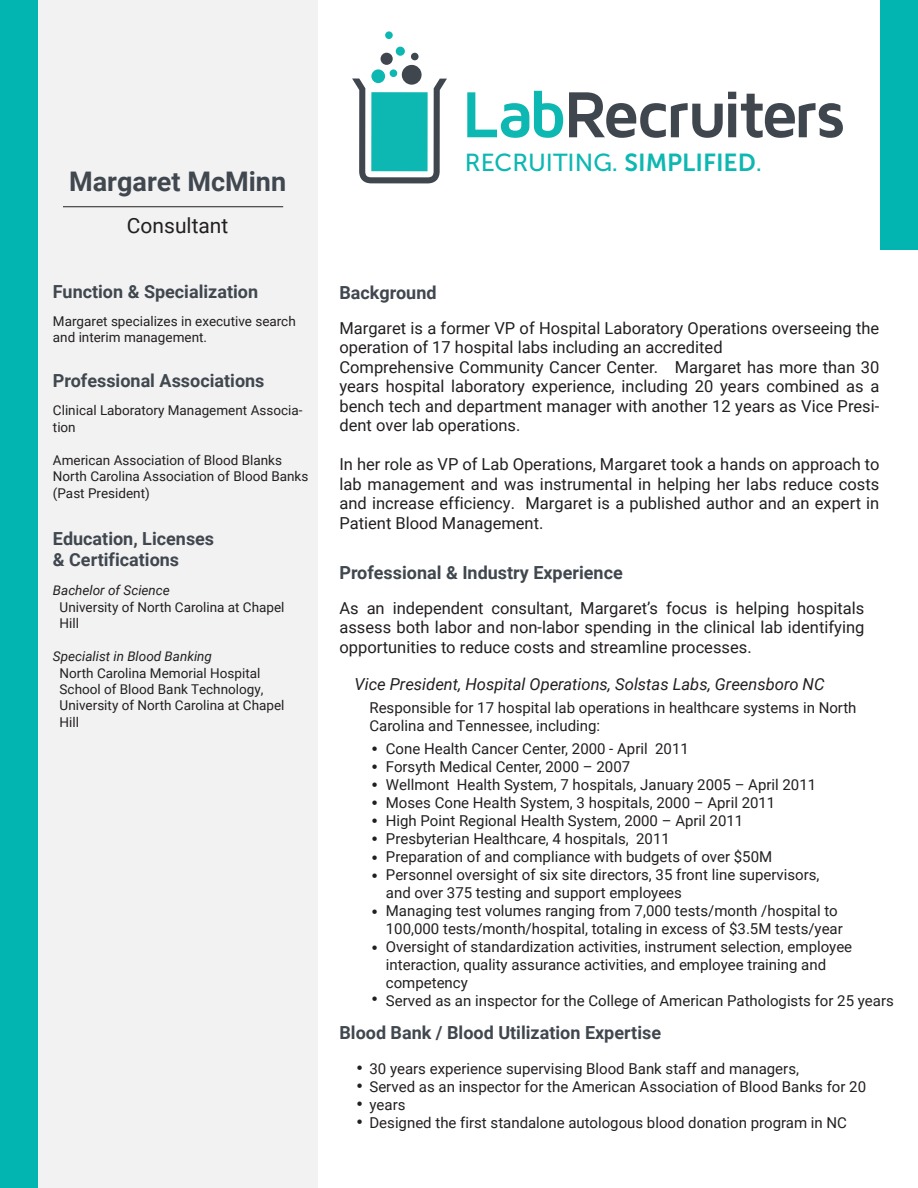
<style>
.page{position:relative;width:918px;height:1188px;background:#fff}
.page>*{position:absolute;margin:0;border:0;box-sizing:border-box;transform-origin:0 0}
.t1{font:700 67.35px "Maven Pro";letter-spacing:-.055em;color:#3f464d}
.t2{font:700 27px "Roboto";color:#40474f}
.t3{font:24.6px "Museo Sans 500";color:#0db7b2}
.t4{font:21px "Roboto";color:#231f20}
.t5{font:700 18px/21px "Roboto";color:#40474f}
.t6{font:16.5px/19.5px "Roboto";color:#231f20;text-align:justify}
.t7{font:italic 16.5px "Roboto";color:#231f20}
.t8{font:15px/18px "Roboto";color:#231f20}
.t9{font:15px "Bodoni Svty Two ITCTT";color:#231f20}
.t10{font:13.5px/16.5px "Roboto";color:#231f20}
.t11{font:italic 13.5px "Roboto";color:#231f20}
.s1{color:#0db7b2}
.s2{font-family:"Museo Sans 700"}
.s3{font-family:"Bodoni Svty Two ITCTT"}
</style>
<div class="page">
<div style="left:18px;top:0;width:300px;height:1188px;background:#f2f2f3"></div>
<div style="left:0;top:0;width:37px;height:1188px;background:#03b5b1"></div>
<hr style="left:63px;top:206px;width:220px;height:1px;background:#231f20">
<div style="left:881px;top:0;width:37px;height:250px;background:#03b5b1"></div>
<svg style="left:352px;top:79px;width:95px;height:104px"></svg>
<div style="left:402px;top:65px;width:20px;height:20px;background:#3f464d;border-radius:50%"></div>
<div style="left:411px;top:53px;width:8px;height:7px;background:#3f464d;border-radius:50%"></div>
<div style="left:390px;top:69px;width:7px;height:8px;background:#0db7b2;border-radius:50%"></div>
<div style="left:385px;top:31px;width:8px;height:8px;background:#0db7b2;border-radius:50%"></div>
<div style="left:381px;top:53px;width:12px;height:12px;background:#3f464d;border-radius:50%"></div>
<div style="left:396px;top:47px;width:9px;height:9px;background:#0db7b2;border-radius:50%"></div>
<div style="left:371px;top:69px;width:14px;height:14px;background:#0db7b2;border-radius:50%"></div>
<div style="left:371px;top:92px;width:57px;height:79px;background:#0db7b2"></div>
<h2 class="t2" style="left:69px;top:162px;width:218px">Margaret McMinn</h2>
<h3 class="t4" style="left:127px;top:210px;width:103px">Consultant</h3>
<p class="t5" style="left:53px;top:280px;width:207px">Function &amp; Specialization</p>
<p class="t10" style="left:53px;top:312px;width:244px">Margaret specializes in executive search and interim management.</p>
<p class="t5" style="left:53px;top:369px;width:213px">Professional Associations</p>
<p class="t10" style="left:53px;top:402px;width:251px">Clinical Laboratory Management Associa&shy;tion</p>
<p class="t10" style="left:53px;top:451px;width:257px">American Association of Blood Blanks<br>North Carolina Association of Blood Banks (Past President)</p>
<p class="t5" style="left:53px;top:527px;width:163px">Education, Licenses &amp; Certifications</p>
<p class="t11" style="left:53px;top:581px;width:118px">Bachelor of Science</p>
<p class="t10" style="left:60px;top:598px;width:226px">University of North Carolina at Chapel<br>Hill</p>
<p class="t11" style="left:53px;top:647px;width:161px">Specialist in Blood Banking</p>
<p class="t10" style="left:60px;top:664px;width:226px">North Carolina Memorial Hospital<br>School of Blood Bank Technology,<br>University of North Carolina at Chapel<br>Hill</p>
<h1 class="t1" style="left:461px;top:79px;width:386px"><span class="s1">Lab</span>Recruiters</h1>
<h3 class="t3" style="left:465px;top:149px;width:299px">RECRUITING. <span class="s2">SIMPLIFIED</span>.</h3>
<p class="t5" style="left:339px;top:282px;width:99px">Background</p>
<p class="t6" style="left:339px;top:317px;width:541px;text-align:left">Margaret is a former VP of Hospital Laboratory Operations overseeing the operation of 17 hospital labs including an accredited<br>Comprehensive Community Cancer Center. Margaret has more than 30 years hospital laboratory experience, including 20 years combined as a bench tech and department manager with another 12 years as Vice Presi&shy;dent over lab operations.</p>
<p class="t6" style="left:339px;top:454px;width:541px">In her role as VP of Lab Operations, Margaret took a hands on approach to lab management and was instrumental in helping her labs reduce costs and increase efficiency. Margaret is a published author and an expert in Patient Blood Management.</p>
<p class="t5" style="left:339px;top:562px;width:285px">Professional &amp; Industry Experience</p>
<p class="t6" style="left:339px;top:598px;width:526px">As an independent consultant, Margaret’s focus is helping hospitals assess both labor and non-labor spending in the clinical lab identifying opportunities to reduce costs and streamline processes.</p>
<p class="t7" style="left:354px;top:672px;width:472px">Vice President, Hospital Operations, Solstas Labs, Greensboro NC</p>
<p class="t8" style="left:369px;top:699px;width:489px">Responsible for 17 hospital lab operations in healthcare systems in North<br>Carolina and Tennessee, including:</p>
<p class="t8" style="left:369px;top:739px;width:321px"><span class="s3">•</span> Cone Health Cancer Center, 2000 - April 2011</p>
<p class="t8" style="left:369px;top:757px;width:262px"><span class="s3">•</span> Forsyth Medical Center, 2000 – 2007</p>
<p class="t8" style="left:369px;top:775px;width:448px"><span class="s3">•</span> Wellmont Health System, 7 hospitals, January 2005 – April 2011</p>
<p class="t8" style="left:369px;top:793px;width:407px"><span class="s3">•</span> Moses Cone Health System, 3 hospitals, 2000 – April 2011</p>
<p class="t8" style="left:369px;top:811px;width:375px"><span class="s3">•</span> High Point Regional Health System, 2000 – April 2011</p>
<p class="t8" style="left:369px;top:829px;width:302px"><span class="s3">•</span> Presbyterian Healthcare, 4 hospitals, 2011</p>
<p class="t8" style="left:369px;top:847px;width:404px"><span class="s3">•</span> Preparation of and compliance with budgets of over $50M</p>
<p class="t8" style="left:386px;top:865px;width:435px;text-indent:-16px"><span class="s3">•</span> Personnel oversight of six site directors, 35 front line supervisors, and over 375 testing and support employees</p>
<p class="t8" style="left:386px;top:901px;width:458px;text-indent:-16px"><span class="s3">•</span> Managing test volumes ranging from 7,000 tests/month /hospital to<br>100,000 tests/month/hospital, totaling in excess of $3.5M tests/year</p>
<p class="t8" style="left:386px;top:937px;width:509px;text-indent:-16px"><span class="s3">•</span> Oversight of standardization activities, instrument selection, employee interaction, quality assurance activities, and employee training and competency<br>Served as an inspector for the College of American Pathologists for 25 years</p>
<p class="t9" style="left:369px;top:987px;width:12px">•</p>
<p class="t5" style="left:339px;top:1021px;width:323px">Blood Bank / Blood Utilization Expertise</p>
<p class="t8" style="left:354px;top:1059px;width:446px"><span class="s3">•</span> 30 years experience supervising Blood Bank staff and managers,</p>
<p class="t8" style="left:354px;top:1077px;width:513px"><span class="s3">•</span> Served as an inspector for the American Association of Blood Banks for 20</p>
<p class="t8" style="left:369px;top:1095px;width:479px;text-indent:-15px"><span class="s3">•</span> years<br>Designed the first standalone autologous blood donation program in NC</p>
<p class="t9" style="left:354px;top:1109px;width:12px">•</p>
</div>
